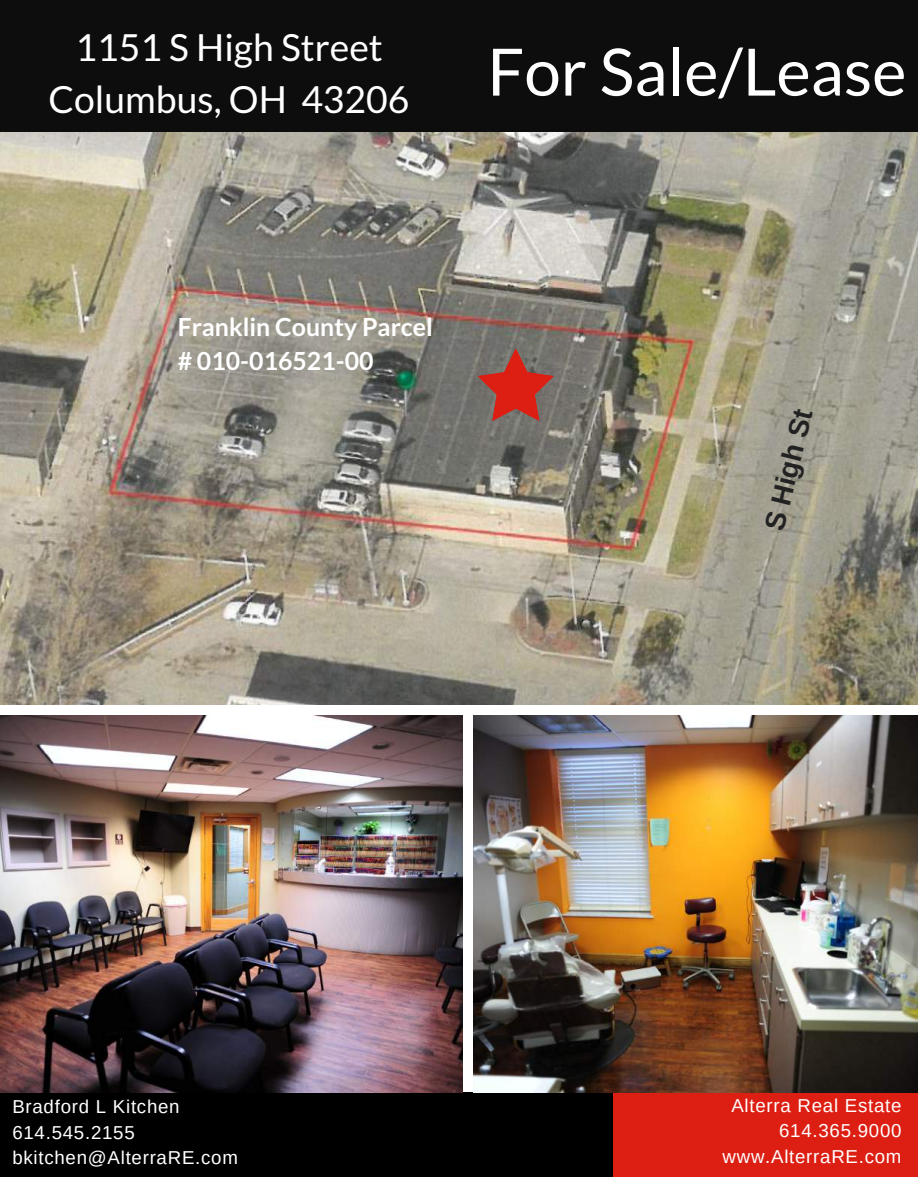
<style>
.page{position:relative;width:918px;height:1188px;background:#fff}
.page>*{position:absolute;margin:0;border:0;box-sizing:border-box;transform-origin:0 0}
.t1{font:65.4px "Lato";color:#fff}
.t2{font:37.35px/51.8px "Lato";color:#fff;text-align:center}
.t3{font:700 28.05px "Arimo";color:#222}
.t4{font:700 24.9px/33.8px "Lato";color:#fff}
.t5{font:18.75px/25.8px "Arimo";letter-spacing:.04em;color:#fff}
</style>
<div class="page">
<div style="left:0;top:0;width:918px;height:134px;background:#0d0d0d"></div>
<div style="left:0;top:1092px;width:615px;height:85px;background:#000"></div>
<div style="left:614px;top:1092px;width:304px;height:85px;background:#dd1f13"></div>
<img style="left:0;top:133px;width:918px;height:571px">
<img style="left:0;top:716px;width:462px;height:376px">
<img style="left:474px;top:716px;width:444px;height:376px">
<svg style="left:478px;top:349px;width:75px;height:72px;background:#a24d45"></svg>
<h2 class="t2" style="left:49px;top:20px;width:362px">1151 S High Street<br>Columbus, OH 43206</h2>
<h1 class="t1" style="left:487px;top:31px;width:421px">For Sale/Lease</h1>
<h3 class="t4" style="left:178px;top:310px;width:257px">Franklin County Parcel # 010-016521-00</h3>
<h3 class="t3" style="left:758px;top:526px;width:126px;rotate:-76deg">S High St</h3>
<p class="t5" style="left:12px;top:1093px;width:227px">Bradford L Kitchen<br>614.545.2155 bkitchen@AlterraRE.com</p>
<p class="t5" style="left:723px;top:1092px;width:180px;text-align:right">Alterra Real Estate<br>614.365.9000 www.AlterraRE.com</p>
</div>
